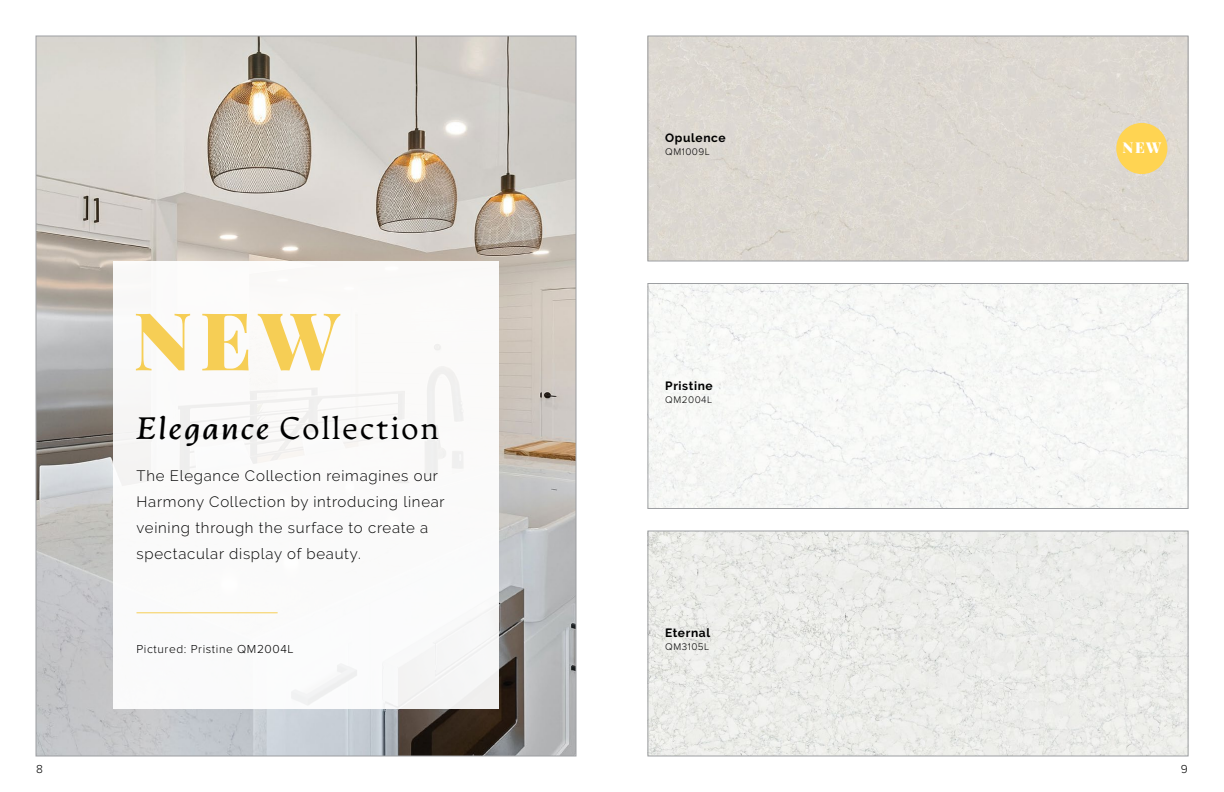
<style>
.page{position:relative;width:1224px;height:792px;background:#fff}
.page>*{position:absolute;margin:0;border:0;box-sizing:border-box;transform-origin:0 0}
.t1{font:900 80px "Playfair Display";color:#f6ce55}
.t2{font:300 31px "Artifex CF";letter-spacing:.05em;color:#000}
.t3{font:300 15px/26px "Raleway";letter-spacing:.05em;color:#000}
.t4{font:900 15px "Playfair Display";color:#fff}
.t5{font:300 12px "Proxima Nova";letter-spacing:.05em;color:#000}
.t6{font:700 12px "Raleway";letter-spacing:.05em;color:#000}
.t7{font:300 10px "Proxima Nova";letter-spacing:.05em;color:#000}
.s1{font-weight:600;font-style:italic}
</style>
<div class="page">
<img style="left:38px;top:38px;width:536px;height:716px">
<div style="left:113px;top:261px;width:386px;height:448px;background:#fff"></div>
<hr style="left:136px;top:612px;width:142px;height:1px;background:#f6ce55">
<div style="left:650px;top:38px;width:536px;height:221px;background:#ddd8d1"></div>
<div style="left:648px;top:36px;width:540px;height:225px;border:1px solid #9d9fa2"></div>
<div style="left:650px;top:285px;width:536px;height:222px;background:#f6f8f6"></div>
<div style="left:648px;top:283px;width:540px;height:226px;border:1px solid #9d9fa2"></div>
<img style="left:650px;top:533px;width:536px;height:221px">
<div style="left:648px;top:531px;width:540px;height:225px;border:1px solid #9d9fa2"></div>
<div style="left:1116px;top:123px;width:51px;height:51px;background:#ffd452;border-radius:50%"></div>
<h1 class="t1" style="left:134px;top:277px;width:208px">NEW</h1>
<h2 class="t2" style="left:136px;top:409px;width:304px"><span class="s1">Elegance</span> Collection</h2>
<p class="t3" style="left:136px;top:463px;width:310px">The Elegance Collection reimagines our Harmony Collection by introducing linear veining through the surface to create a spectacular display of beauty.</p>
<p class="t5" style="left:136px;top:640px;width:159px">Pictured: Pristine QM2004L</p>
<p class="t6" style="left:665px;top:131px;width:62px">Opulence</p>
<p class="t7" style="left:665px;top:145px;width:46px">QM1009L</p>
<p class="t6" style="left:665px;top:379px;width:49px">Pristine</p>
<p class="t7" style="left:665px;top:392px;width:48px">QM2004L</p>
<p class="t6" style="left:665px;top:626px;width:46px">Eternal</p>
<p class="t7" style="left:665px;top:640px;width:46px">QM3105L</p>
<p class="t4" style="left:1123px;top:135px;width:40px">NEW</p>
<p class="t5" style="left:36px;top:761px;width:8px">8</p>
<p class="t5" style="left:1181px;top:761px;width:9px">9</p>
</div>
